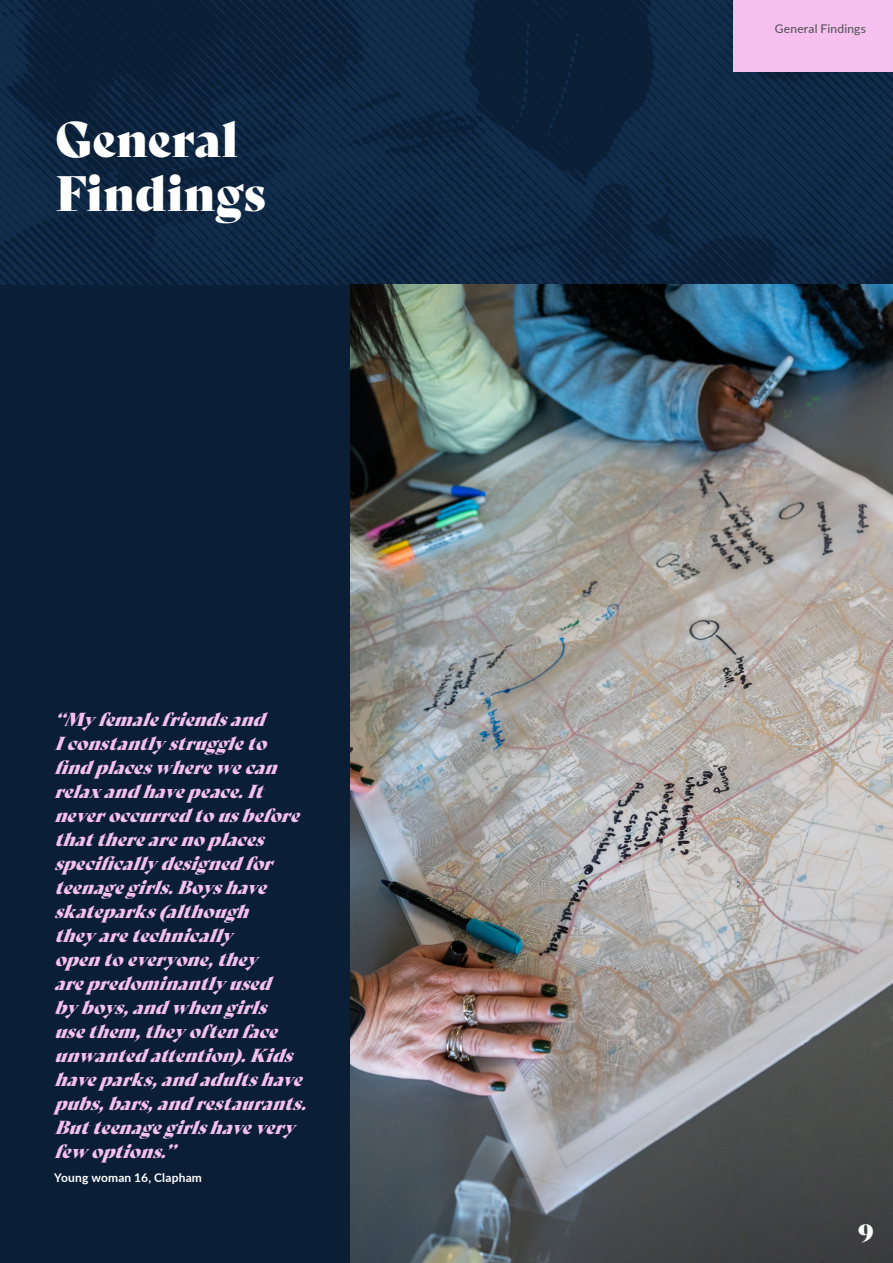
<style>
.page{position:relative;width:893px;height:1263px;background:#fff}
.page>*{position:absolute;margin:0;border:0;box-sizing:border-box;transform-origin:0 0}
.t1{font:48.3px/54px "Bely Display";color:#fff}
.t2{font:24px "Bely Display";color:#fff}
.t3{font:italic 18.3px/24px "Bely Display";color:#f5c0ee}
.t4{font:700 12px "Lato";letter-spacing:.015em;color:#fff}
.t5{font:12px "Lato";letter-spacing:.015em;color:#4b4c4d}
</style>
<div class="page">
<div style="left:0;top:285px;width:350px;height:978px;background:#0a1e36"></div>
<img style="left:0;top:0;width:893px;height:285px">
<div style="left:733px;top:0;width:160px;height:71px;background:#f5c0ee"></div>
<img style="left:350px;top:285px;width:543px;height:978px">
<p class="t1" style="left:55px;top:108px;width:212px">General<br>Findings</p>
<p class="t3" style="left:54px;top:706px;width:262px">“Myfemalefriendsand<br>Iconstantlystruggleto findplaceswherewecan relaxandhavepeace.It neveroccurredtousbefore thattherearenoplaces specificallydesignedfor teenagegirls.Boyshave skateparks(although theyaretechnically opentoeveryone,they arepredominantlyused byboys,andwhengirls usethem,theyoftenface unwantedattention).Kids haveparks,andadultshave pubs,bars,andrestaurants.<br>Butteenagegirlshavevery fewoptions.”</p>
<p class="t4" style="left:54px;top:1169px;width:150px">Young woman 16, Clapham</p>
<p class="t5" style="left:775px;top:20px;width:93px">General Findings</p>
<p class="t2" style="left:858px;top:1214px;width:17px">9</p>
</div>
